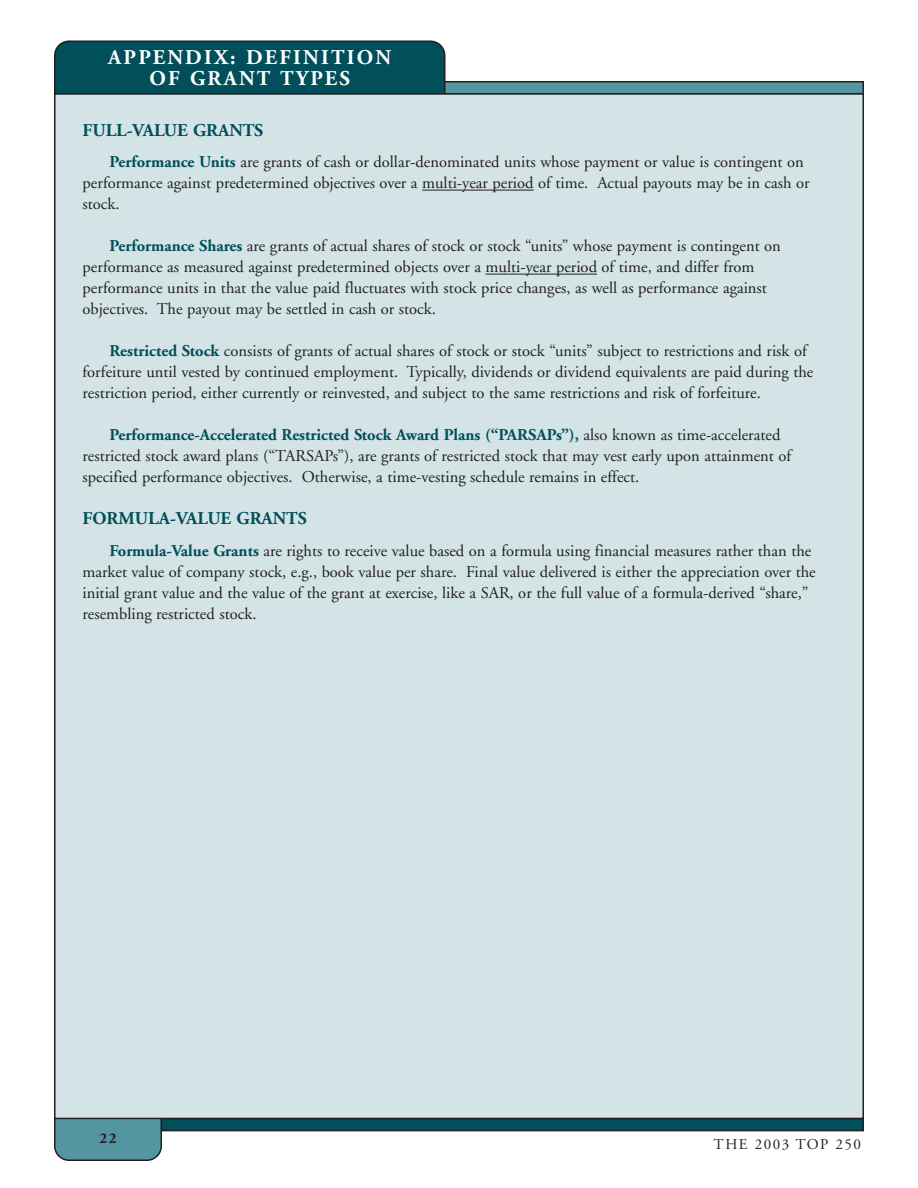
<style>
.page{position:relative;width:918px;height:1188px;background:#fff}
.page>*{position:absolute;margin:0;border:0;box-sizing:border-box;transform-origin:0 0}
.t1{font:700 21px/21px "Adobe Garamond";letter-spacing:.105em;color:#fff;text-align:center}
.t2{font:700 18px "Adobe Garamond";color:#004f5a}
.t3{font:16.5px/21px "Adobe Garamond";color:#231f20}
.t4{font:15px "Adobe Garamond";letter-spacing:.1em;color:#231f20}
.t5{font:700 15px "Adobe Garamond";color:#231f20}
.s1{font-weight:700;color:#004f5a}
</style>
<div class="page">
<div style="left:55px;top:82px;width:808px;height:12px;background:#5395a0"></div>
<div style="left:54px;top:81px;width:810px;height:13px;border:2px solid #231f20"></div>
<div style="left:54px;top:40px;width:392px;height:53px;background:#004f5a"></div>
<div style="left:55px;top:1119px;width:808px;height:12px;background:#004f5a"></div>
<div style="left:54px;top:1118px;width:810px;height:13px;border:2px solid #231f20"></div>
<svg style="left:54px;top:1119px;width:108px;height:42px;background:#538f99"></svg>
<div style="left:55px;top:94px;width:808px;height:1024px;background:#d4e4e6"></div>
<hr style="left:422px;top:190px;width:47px;height:1px;background:#231f20">
<hr style="left:469px;top:190px;width:65px;height:1px;background:#231f20">
<hr style="left:486px;top:274px;width:47px;height:1px;background:#231f20">
<hr style="left:533px;top:274px;width:64px;height:1px;background:#231f20">
<p class="t1" style="left:108px;top:49px;width:284px">APPENDIX: DEFINITION<br>OF GRANT TYPES</p>
<p class="t2" style="left:82px;top:123px;width:182px">FULL-VALUE GRANTS</p>
<p class="t3" style="left:82px;top:153px;width:729px;text-indent:27px"><span class="s1">Performance Units</span> are grants of cash or dollar-denominated units whose payment or value is contingent on performance against predetermined objectives over a multi-year period of time. Actual payouts may be in cash or stock.</p>
<p class="t3" style="left:82px;top:237px;width:700px;text-indent:27px"><span class="s1">Performance Shares</span> are grants of actual shares of stock or stock “units” whose payment is contingent on performance as measured against predetermined objects over a multi-year period of time, and differ from performance units in that the value paid fluctuates with stock price changes, as well as performance against objectives. The payout may be settled in cash or stock.</p>
<p class="t3" style="left:83px;top:342px;width:733px;text-indent:27px"><span class="s1">Restricted Stock</span> consists of grants of actual shares of stock or stock “units” subject to restrictions and risk of forfeiture until vested by continued employment. Typically, dividends or dividend equivalents are paid during the restriction period, either currently or reinvested, and subject to the same restrictions and risk of forfeiture.</p>
<p class="t3" style="left:82px;top:426px;width:710px;text-indent:27px"><span class="s1">Performance-Accelerated Restricted Stock Award Plans (“PARSAPs”),</span> also known as time-accelerated restricted stock award plans (“TARSAPs”), are grants of restricted stock that may vest early upon attainment of specified performance objectives. Otherwise, a time-vesting schedule remains in effect.</p>
<p class="t2" style="left:82px;top:511px;width:226px">FORMULA-VALUE GRANTS</p>
<p class="t3" style="left:82px;top:542px;width:735px;text-indent:27px"><span class="s1">Formula-Value Grants</span> are rights to receive value based on a formula using financial measures rather than the market value of company stock, e.g., book value per share. Final value delivered is either the appreciation over the initial grant value and the value of the grant at exercise, like a SAR, or the full value of a formula-derived “share,” resembling restricted stock.</p>
<p class="t5" style="left:99px;top:1133px;width:19px">22</p>
<p class="t4" style="left:714px;top:1138px;width:149px">THE 2003 TOP 250</p>
</div>
